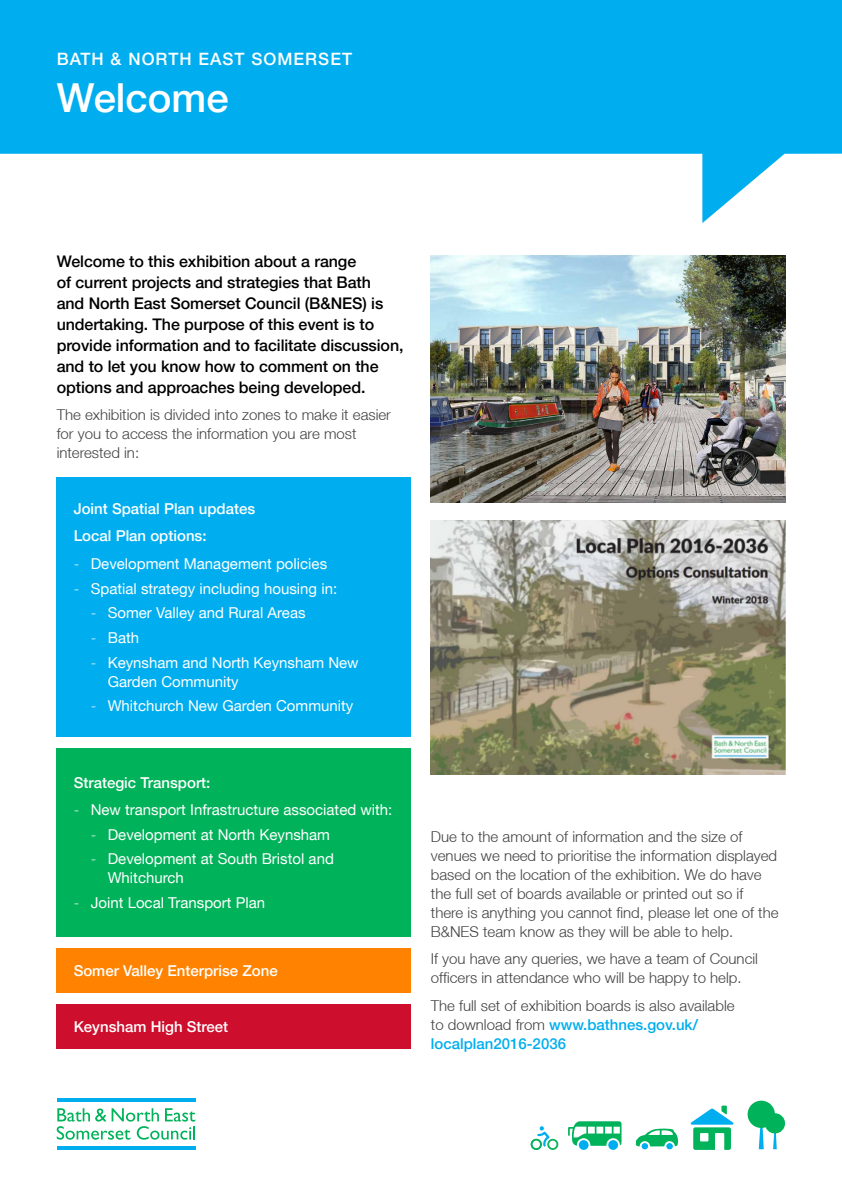
<style>
.page{position:relative;width:842px;height:1192px;background:#fff}
.page>*{position:absolute;margin:0;border:0;box-sizing:border-box;transform-origin:0 0}
.t1{font:500 40px "Helvetica Neue LT";color:#fff}
.t2{font:500 17px "Helvetica Neue LT";letter-spacing:.06em;color:#fff}
.t3{font:500 16px/21px "Helvetica Neue LT";letter-spacing:-.005em;color:#000}
.t4{font:300 15px/19px "Helvetica Neue LT";color:#414042}
.t5{font:15px/19px "Helvetica Neue LT";color:#fff}
.t6{font:500 15px/27.5px "Helvetica Neue LT";color:#fff}
.s1{font-weight:300}
.s2{font-weight:500;color:#00aeef}
</style>
<div class="page">
<svg style="left:0;top:0;width:842px;height:223px;fill:#00aeef"></svg>
<svg style="left:773px;top:1133px;width:4px;height:16px"></svg>
<div style="left:765px;top:1113px;width:20px;height:20px;background:#00b259;border-radius:50%"></div>
<svg style="left:759px;top:1128px;width:5px;height:21px"></svg>
<div style="left:747px;top:1101px;width:28px;height:27px;background:#00b259;border-radius:50%"></div>
<svg style="left:690px;top:1106px;width:43px;height:44px"></svg>
<div style="left:641px;top:1143px;width:8px;height:7px;background:#00aeef;border-radius:50%"></div>
<div style="left:641px;top:1142px;width:8px;height:8px;border:1px solid #fff;border-radius:50%"></div>
<div style="left:666px;top:1143px;width:7px;height:7px;background:#00aeef;border-radius:50%"></div>
<div style="left:665px;top:1142px;width:9px;height:8px;border:1px solid #fff;border-radius:50%"></div>
<svg style="left:568px;top:1121px;width:53px;height:25px"></svg>
<div style="left:608px;top:1140px;width:10px;height:10px;background:#00aeef;border-radius:50%"></div>
<div style="left:579px;top:1140px;width:10px;height:10px;background:#00aeef;border-radius:50%"></div>
<svg style="left:531px;top:1126px;width:27px;height:24px"></svg>
<div style="left:548px;top:1140px;width:9px;height:9px;border:1px solid #00b259;border-radius:50%"></div>
<div style="left:532px;top:1140px;width:9px;height:9px;border:1px solid #00b259;border-radius:50%"></div>
<svg style="left:636px;top:1129px;width:42px;height:18px"></svg>
<hr style="left:57px;top:1147px;width:138px;height:3px;background:#00aeef">
<hr style="left:57px;top:1098px;width:138px;height:3px;background:#00aeef">
<svg style="left:57px;top:1108px;width:138px;height:32px"></svg>
<div style="left:57px;top:477px;width:354px;height:260px;background:#00aeef"></div>
<div style="left:57px;top:748px;width:354px;height:189px;background:#00b259"></div>
<div style="left:57px;top:948px;width:354px;height:45px;background:#ff8300"></div>
<div style="left:57px;top:1004px;width:354px;height:45px;background:#ce0e2d"></div>
<img style="left:431px;top:255px;width:354px;height:247px">
<img style="left:431px;top:521px;width:354px;height:253px">
<p class="t2" style="left:57px;top:49px;width:297px">BATH &amp; NORTH EAST SOMERSET</p>
<h1 class="t1" style="left:57px;top:73px;width:173px">Welcome</h1>
<p class="t3" style="left:57px;top:250px;width:348px">Welcome to this exhibition about a range<br>of current projects and strategies that Bath<br>and North East Somerset Council (B&amp;NES) is undertaking. The purpose of this event is to provide information and to facilitate discussion, and to let you know how to comment on the options and approaches being developed.</p>
<p class="t4" style="left:57px;top:405px;width:336px">The exhibition is divided into zones to make it easier for you to access the information you are most interested in:</p>
<p class="t6" style="left:74px;top:495px;width:183px">Joint Spatial Plan updates<br>Local Plan options:</p>
<p class="t5" style="left:74px;top:554px;width:255px"><span class="s1">-</span> Development Management policies</p>
<p class="t5" style="left:74px;top:579px;width:265px"><span class="s1">-</span> Spatial strategy including housing in:</p>
<p class="t5" style="left:91px;top:603px;width:216px"><span class="s1">-</span> Somer Valley and Rural Areas</p>
<p class="t5" style="left:91px;top:628px;width:50px"><span class="s1">-</span> Bath</p>
<p class="t5" style="left:108px;top:653px;width:252px;text-indent:-17px"><span class="s1">-</span> Keynsham and North Keynsham New<br>Garden Community</p>
<p class="t5" style="left:91px;top:696px;width:264px"><span class="s1">-</span> Whitchurch New Garden Community</p>
<p class="t6" style="left:74px;top:768px;width:138px">Strategic Transport:</p>
<p class="t5" style="left:74px;top:800px;width:320px"><span class="s1">-</span> New transport Infrastructure associated with:</p>
<p class="t5" style="left:91px;top:825px;width:241px"><span class="s1">-</span> Development at North Keynsham</p>
<p class="t5" style="left:108px;top:849px;width:228px;text-indent:-17px"><span class="s1">-</span> Development at South Bristol and<br>Whitchurch</p>
<p class="t5" style="left:74px;top:893px;width:193px"><span class="s1">-</span> Joint Local Transport Plan</p>
<p class="t6" style="left:74px;top:957px;width:205px">Somer Valley Enterprise Zone</p>
<p class="t6" style="left:74px;top:1013px;width:156px">Keynsham High Street</p>
<p class="t4" style="left:431px;top:827px;width:349px">Due to the amount of information and the size of venues we need to prioritise the information displayed based on the location of the exhibition. We do have the full set of boards available or printed out so if there is anything you cannot find, please let one of the B&amp;NES team know as they will be able to help.</p>
<p class="t4" style="left:431px;top:949px;width:329px">If you have any queries, we have a team of Council officers in attendance who will be happy to help.</p>
<p class="t4" style="left:431px;top:996px;width:305px">The full set of exhibition boards is also available to download from <span class="s2">www.bathnes.gov.uk/ localplan2016-2036</span></p>
</div>
